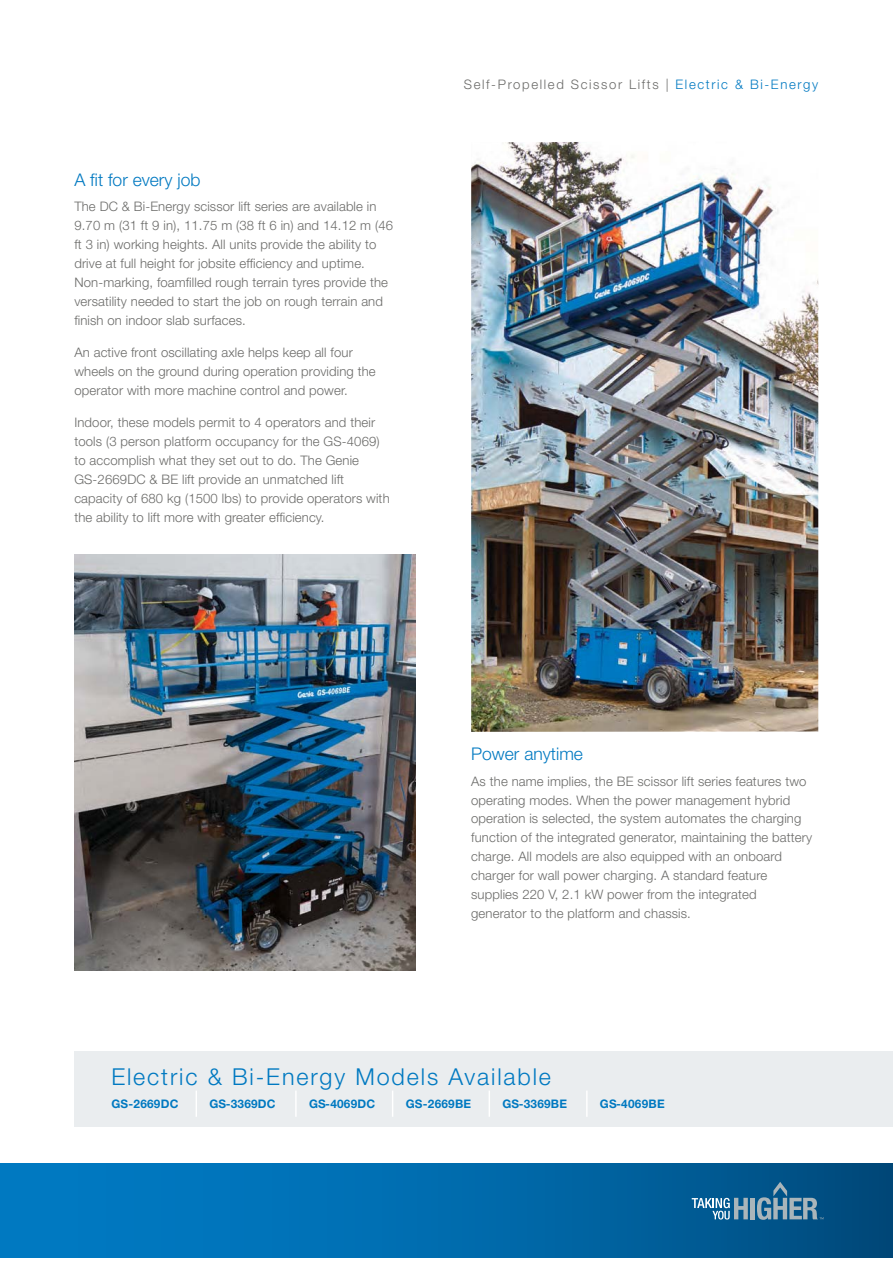
<style>
.page{position:relative;width:893px;height:1263px;background:#fff}
.page>*{position:absolute;margin:0;border:0;box-sizing:border-box;transform-origin:0 0}
.t1{font:300 23.25px "Helvetica Neue LT Std";letter-spacing:.08em;color:#0079c1}
.t2{font:300 17.55px "Helvetica Neue LT Std";color:#0079c1}
.t3{font:300 13.05px/18.9px "Helvetica Neue LT Std";letter-spacing:.01em;color:#6b6b69}
.t4{font:300 13.05px "Helvetica Neue LT Std";letter-spacing:.125em;color:#6b6b69}
.t5{font:700 11.85px "Helvetica Neue LT Std";letter-spacing:.02em;color:#0079c1}
.s1{color:#0079c1}
</style>
<div class="page">
<div style="left:12px;top:1164px;width:881px;height:93px;background:linear-gradient(to right,#0081cd,#004f83)"></div>
<div style="left:0;top:1164px;width:12px;height:93px;background:#0079c1"></div>
<svg style="left:692px;top:1198px;width:56px;height:22px"></svg>
<div style="left:750px;top:1198px;width:5px;height:21px;background:#aab5ba"></div>
<svg style="left:757px;top:1182px;width:66px;height:38px;background:#3b7398"></svg>
<div style="left:74px;top:1051px;width:819px;height:75px;background:#eaedef"></div>
<img style="left:471px;top:142px;width:347px;height:590px">
<img style="left:74px;top:554px;width:341px;height:416px">
<svg style="left:196px;top:1091px;width:1px;height:26px"></svg>
<hr style="left:295px;top:1091px;width:2px;height:26px;background:#fff">
<svg style="left:392px;top:1091px;width:1px;height:26px"></svg>
<svg style="left:489px;top:1091px;width:1px;height:26px"></svg>
<svg style="left:586px;top:1091px;width:1px;height:26px"></svg>
<h2 class="t2" style="left:74px;top:173px;width:128px">A fit for every job</h2>
<p class="t3" style="left:74px;top:198px;width:320px">The DC &amp; Bi-Energy scissor lift series are available in 9.70 m (31 ft 9 in), 11.75 m (38 ft 6 in) and 14.12 m (46 ft 3 in) working heights. All units provide the ability to drive at full height for jobsite efficiency and uptime.<br>Non-marking, foamfilled rough terrain tyres provide the versatility needed to start the job on rough terrain and finish on indoor slab surfaces.</p>
<p class="t3" style="left:74px;top:344px;width:303px">An active front oscillating axle helps keep all four wheels on the ground during operation providing the operator with more machine control and power.</p>
<p class="t3" style="left:74px;top:414px;width:317px">Indoor, these models permit to 4 operators and their tools (3 person platform occupancy for the GS-4069) to accomplish what they set out to do. The Genie GS-2669DC &amp; BE lift provide an unmatched lift capacity of 680 kg (1500 lbs) to provide operators with the ability to lift more with greater efficiency.</p>
<p class="t4" style="left:464px;top:79px;width:356px">Self-Propelled Scissor Lifts | <span class="s1">Electric &amp; Bi-Energy</span></p>
<h2 class="t2" style="left:471px;top:748px;width:113px">Power anytime</h2>
<p class="t3" style="left:471px;top:773px;width:342px">As the name implies, the BE scissor lift series features two operating modes. When the power management hybrid operation is selected, the system automates the charging function of the integrated generator, maintaining the battery charge. All models are also equipped with an onboard charger for wall power charging. A standard feature supplies 220 V, 2.1 kW power from the integrated generator to the platform and chassis.</p>
<h1 class="t1" style="left:111px;top:1068px;width:441px">Electric &amp; Bi-Energy Models Available</h1>
<p class="t5" style="left:111px;top:1097px;width:69px">GS-2669DC</p>
<p class="t5" style="left:209px;top:1097px;width:68px">GS-3369DC</p>
<p class="t5" style="left:309px;top:1097px;width:68px">GS-4069DC</p>
<p class="t5" style="left:406px;top:1097px;width:67px">GS-2669BE</p>
<p class="t5" style="left:502px;top:1097px;width:66px">GS-3369BE</p>
<p class="t5" style="left:600px;top:1097px;width:66px">GS-4069BE</p>
</div>
